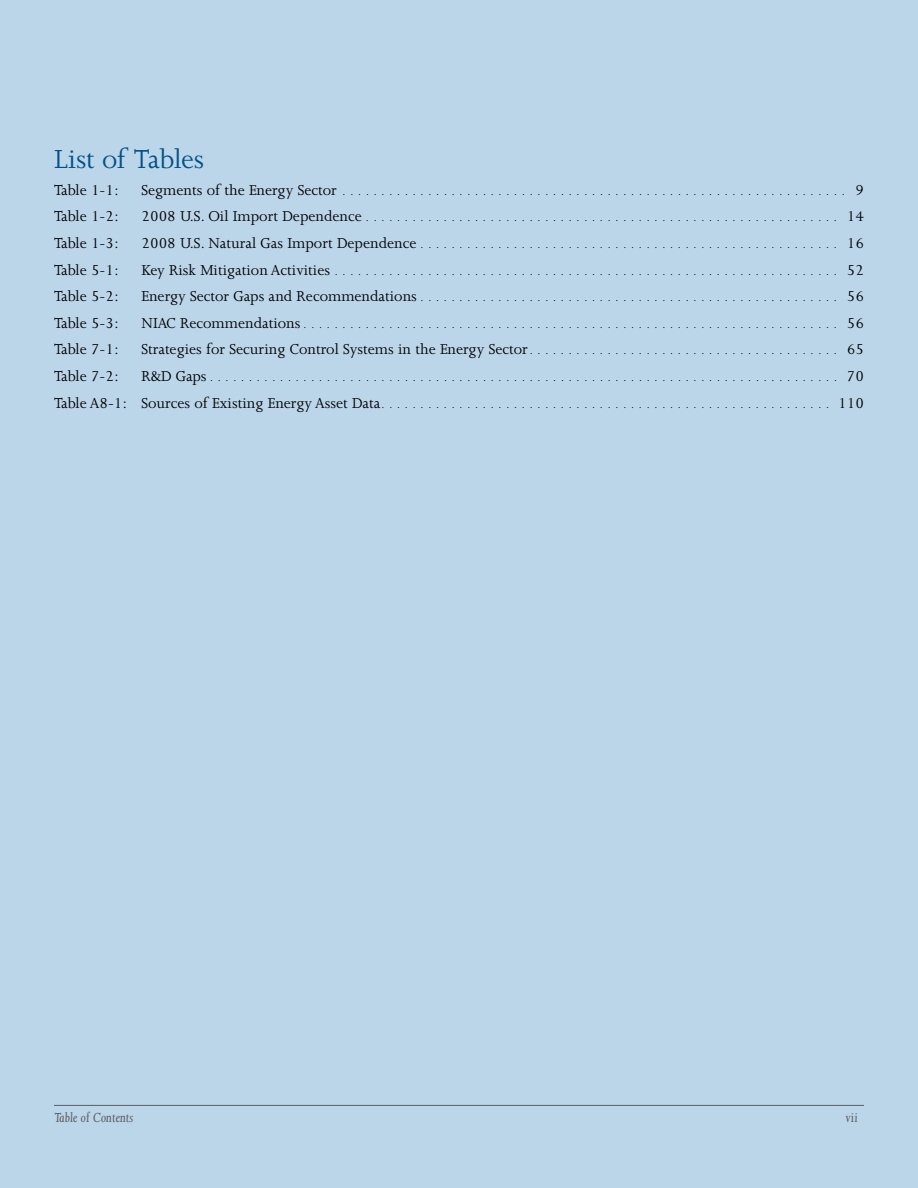
<style>
.page{position:relative;width:918px;height:1188px;background:#bcd6e9}
.page>*{position:absolute;margin:0;border:0;box-sizing:border-box;transform-origin:0 0}
.TOC_subhead__fig_tbl{font:30px "Joanna MT Std";letter-spacing:-.015em;color:#005288}
.TOC_Figures_Tables_l{font:16.5px "Joanna MT Std";color:#000}
.t1{font:italic 15px "Joanna MT Std";color:#5b5c5e}
.TOC_Figures_Tables_l-2{font:12px "Joanna MT Std";color:#000}
.s1{font-size:16.5px}
.s2{font-size:12px}
</style>
<div class="page">
<hr style="left:54px;top:1105px;width:810px;height:1px;background:#5b5c5e">
<p class="TOC_subhead__fig_tbl" style="left:54px;top:143px;width:152px">List of Tables</p>
<p class="TOC_Figures_Tables_l" style="left:54px;top:181px;width:66px">Table 1-1:</p>
<p class="TOC_Figures_Tables_l-2" style="left:141px;top:185px;width:724px"><span class="s1">Segments of the Energy Sector</span>................................................................. <span class="s1">9</span></p>
<p class="TOC_Figures_Tables_l" style="left:54px;top:208px;width:66px">Table 1‑2:</p>
<p class="TOC_Figures_Tables_l-2" style="left:141px;top:211px;width:724px"><span class="s1">2008 U.S. Oil Import Dependence</span>............................................................. <span class="s1">14</span></p>
<p class="TOC_Figures_Tables_l" style="left:54px;top:234px;width:66px">Table 1‑3:</p>
<p class="TOC_Figures_Tables_l-2" style="left:141px;top:238px;width:724px"><span class="s1">2008 U.S. Natural Gas Import Dependence</span>...................................................... <span class="s1">16</span></p>
<p class="TOC_Figures_Tables_l" style="left:54px;top:261px;width:66px">Table 5-1:</p>
<p class="TOC_Figures_Tables_l-2" style="left:141px;top:265px;width:724px"><span class="s1">Key Risk Mitigation Activities</span>................................................................. <span class="s1">52</span></p>
<p class="TOC_Figures_Tables_l" style="left:54px;top:287px;width:66px">Table 5-2:</p>
<p class="TOC_Figures_Tables_l-2" style="left:141px;top:291px;width:724px"><span class="s1">Energy Sector Gaps and Recommendations</span>...................................................... <span class="s1">56</span></p>
<p class="TOC_Figures_Tables_l" style="left:54px;top:314px;width:66px">Table 5-3:</p>
<p class="TOC_Figures_Tables_l-2" style="left:141px;top:318px;width:724px"><span class="s1">NIAC Recommendations</span>..................................................................... <span class="s1">56</span></p>
<p class="TOC_Figures_Tables_l" style="left:54px;top:341px;width:66px">Table 7-1:</p>
<p class="TOC_Figures_Tables_l" style="left:141px;top:341px;width:724px">Strategies for Securing Control Systems in the Energy Sector <span class="s2">. . . . . . . . . . . . . . . . . . . . . . . . . . . . . . . . . . . . . . . .</span> 65</p>
<p class="TOC_Figures_Tables_l" style="left:54px;top:367px;width:66px">Table 7-2:</p>
<p class="TOC_Figures_Tables_l-2" style="left:141px;top:371px;width:724px"><span class="s1">R&amp;D Gaps</span>................................................................................. <span class="s1">70</span></p>
<p class="TOC_Figures_Tables_l-2" style="left:54px;top:398px;width:812px"><span class="s1">Table A8-1: Sources of Existing Energy Asset Data</span>.......................................................... <span class="s1">110</span></p>
<p class="t1" style="left:54px;top:1109px;width:81px">Table of Contents</p>
<p class="t1" style="left:846px;top:1109px;width:14px">vii</p>
</div>
